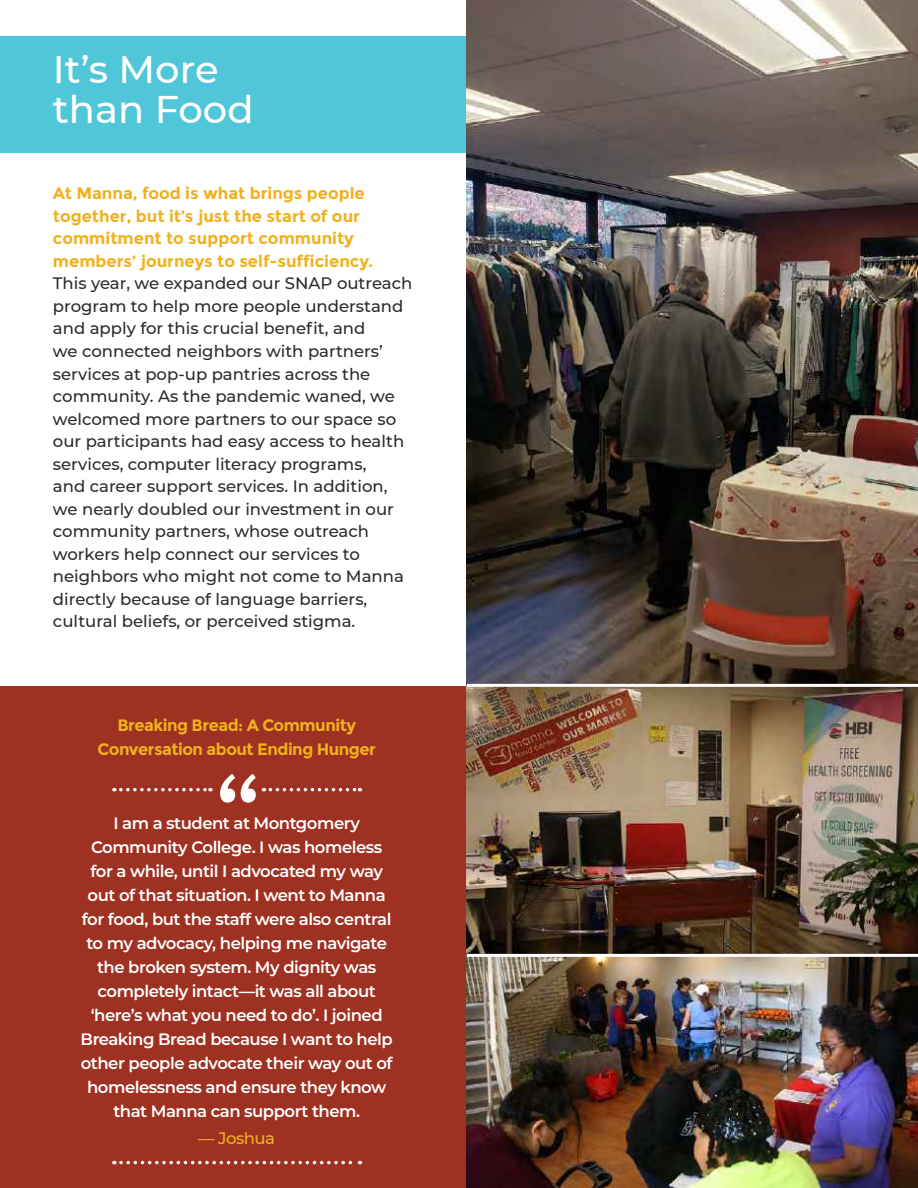
<style>
.page{position:relative;width:918px;height:1188px;background:#fff}
.page>*{position:absolute;margin:0;border:0;box-sizing:border-box;transform-origin:0 0}
.t1{font:500 38.55px/40.5px "Montserrat";color:#fff}
.t2{font:500 16.5px/22.5px "Montserrat";color:#2c2b28}
.t3{font:600 16.5px/24px "Montserrat";letter-spacing:-.03em;color:#fff;text-align:center}
.t4{font:700 16.5px/22.5px "Montserrat";color:#f0b11d}
.t5{font:700 16.5px/24px "Montserrat";letter-spacing:-.03em;color:#f0b11d;text-align:center}
.t6{font:500 16.5px "Montserrat";letter-spacing:-.03em;color:#f0b11d}
</style>
<div class="page">
<div style="left:0;top:686px;width:467px;height:502px;background:#9e3122"></div>
<div style="left:0;top:37px;width:467px;height:116px;background:#50c6d9"></div>
<svg style="left:121px;top:1161px;width:240px;height:3px"></svg>
<svg style="left:220px;top:774px;width:36px;height:29px"></svg>
<svg style="left:121px;top:788px;width:90px;height:3px"></svg>
<svg style="left:270px;top:788px;width:91px;height:3px"></svg>
<img style="left:467px;top:0;width:451px;height:1188px">
<hr style="left:467px;top:684px;width:451px;height:3px;background:#fff">
<hr style="left:467px;top:954px;width:451px;height:3px;background:#fff">
<h1 class="t1" style="left:53px;top:48px;width:202px">It’s More than Food</h1>
<p class="t4" style="left:53px;top:182px;width:322px">At Manna, food is what brings people together, but it’s just the start of our commitment to support community members’ journeys to self-sufficiency.</p>
<p class="t2" style="left:53px;top:272px;width:361px">This year, we expanded our SNAP outreach program to help more people understand and apply for this crucial benefit, and<br>we connected neighbors with partners’ services at pop-up pantries across the community. As the pandemic waned, we welcomed more partners to our space so our participants had easy access to health services, computer literacy programs,<br>and career support services. In addition, we nearly doubled our investment in our community partners, whose outreach workers help connect our services to neighbors who might not come to Manna directly because of language barriers, cultural beliefs, or perceived stigma.</p>
<p class="t5" style="left:98px;top:713px;width:280px">Breaking Bread: A Community<br>Conversation about Ending Hunger</p>
<p class="t3" style="left:81px;top:811px;width:314px">I am a student at Montgomery Community College. I was homeless for a while, until I advocated my way out of that situation. I went to Manna for food, but the staff were also central to my advocacy, helping me navigate the broken system. My dignity was completely intact—it was all about ‘here’s what you need to do’. I joined Breaking Bread because I want to help other people advocate their way out of homelessness and ensure they know that Manna can support them.</p>
<p class="t6" style="left:198px;top:1126px;width:78px">— Joshua</p>
</div>
